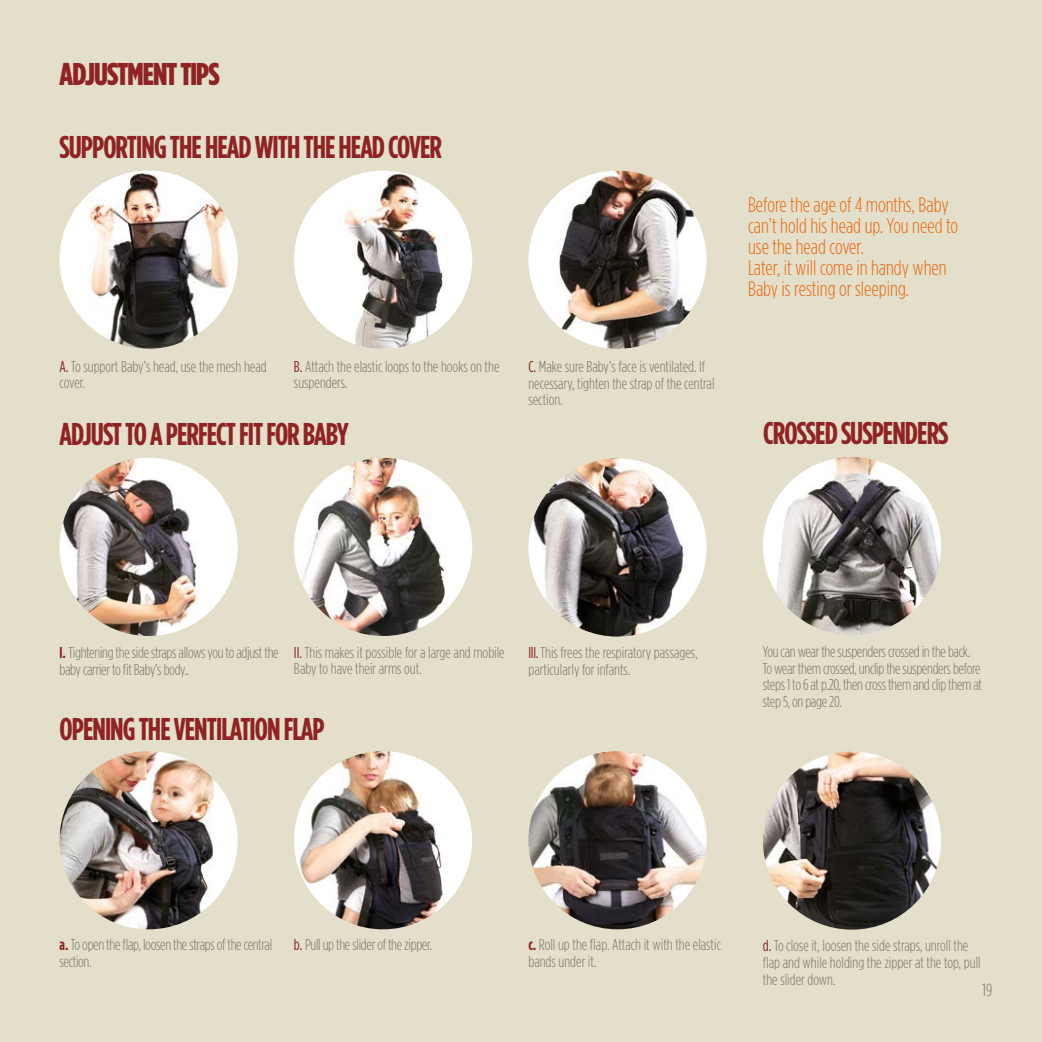
<style>
.page{position:relative;width:1042px;height:1042px;background:#e3dfca}
.page>*{position:absolute;margin:0;border:0;box-sizing:border-box;transform-origin:0 0}
.t1{font:700 31.5px "Gotham Condensed";letter-spacing:-.03em;color:#8f2324}
.t2{font:900 31.5px "Gotham Condensed";letter-spacing:-.025em;color:#8f2324}
.t3{font:300 21px/21px "Gotham Condensed";color:#ea670c}
.t4{font:300 17.5px "Gotham Condensed";color:#787470}
.t5{font:300 15.75px/16.6px "Gotham Condensed";letter-spacing:-.005em;color:#7a7471}
.s1{font-weight:400;color:#8f2324}
.s2{font-weight:700;color:#8f2324}
</style>
<div class="page">
<img style="left:763px;top:457px;width:178px;height:178px;border-radius:89px">
<img style="left:60px;top:458px;width:178px;height:178px;border-radius:89px">
<img style="left:528px;top:751px;width:178px;height:178px;border-radius:89px">
<img style="left:60px;top:751px;width:178px;height:178px;border-radius:89px">
<img style="left:294px;top:171px;width:178px;height:178px;border-radius:89px">
<img style="left:528px;top:171px;width:178px;height:178px;border-radius:89px">
<img style="left:294px;top:751px;width:178px;height:178px;border-radius:89px">
<img style="left:294px;top:458px;width:178px;height:178px;border-radius:89px">
<img style="left:763px;top:751px;width:178px;height:178px;border-radius:89px">
<img style="left:528px;top:458px;width:178px;height:178px;border-radius:89px">
<img style="left:60px;top:171px;width:178px;height:178px;border-radius:89px">
<h1 class="t2" style="left:60px;top:55px;width:162px">ADJUSTMENT TIPS</h1>
<h1 class="t1" style="left:60px;top:128px;width:384px">SUPPORTING THE HEAD WITH THE HEAD COVER</h1>
<p class="t5" style="left:60px;top:358px;width:209px"><span class="s1">A.</span> To support Baby’s head, use the mesh head cover.</p>
<p class="t5" style="left:294px;top:358px;width:207px"><span class="s1">B.</span> Attach the elastic loops to the hooks on the suspenders.</p>
<h1 class="t1" style="left:60px;top:415px;width:291px">ADJUST TO A PERFECT FIT FOR BABY</h1>
<p class="t5" style="left:528px;top:358px;width:188px"><span class="s1">C.</span> Make sure Baby’s face is ventilated. If necessary, tighten the strap of the central section.</p>
<h2 class="t3" style="left:748px;top:194px;width:212px">Before the age of 4 months, Baby can’t hold his head up. You need to use the head cover.<br>Later, it will come in handy when<br>Baby is resting or sleeping.</h2>
<h1 class="t1" style="left:763px;top:414px;width:187px">CROSSED SUSPENDERS</h1>
<p class="t5" style="left:60px;top:644px;width:221px"><span class="s2">I.</span> Tightening the side straps allows you to adjust the baby carrier to fit Baby’s body..</p>
<p class="t5" style="left:294px;top:644px;width:212px"><span class="s1">II.</span> This makes it possible for a large and mobile<br>Baby to have their arms out.</p>
<h1 class="t1" style="left:60px;top:710px;width:267px">OPENING THE VENTILATION FLAP</h1>
<p class="t5" style="left:528px;top:644px;width:171px"><span class="s1">III.</span> This frees the respiratory passages, particularly for infants.</p>
<p class="t5" style="left:763px;top:643px;width:221px">You can wear the suspenders crossed in the back.<br>To wear them crossed, unclip the suspenders before steps 1 to 6 at p.20, then cross them and clip them at step 5, on page 20.</p>
<p class="t5" style="left:60px;top:936px;width:214px"><span class="s2">a.</span> To open the flap, loosen the straps of the central section.</p>
<p class="t5" style="left:294px;top:936px;width:140px"><span class="s1">b.</span> Pull up the slider of the zipper.</p>
<p class="t5" style="left:528px;top:936px;width:194px"><span class="s2">c.</span> Roll up the flap. Attach it with the elastic bands under it.</p>
<p class="t5" style="left:763px;top:937px;width:219px"><span class="s1">d.</span> To close it, loosen the side straps, unroll the flap and while holding the zipper at the top, pull the slider down.</p>
<p class="t4" style="left:982px;top:980px;width:11px">19</p>
</div>
